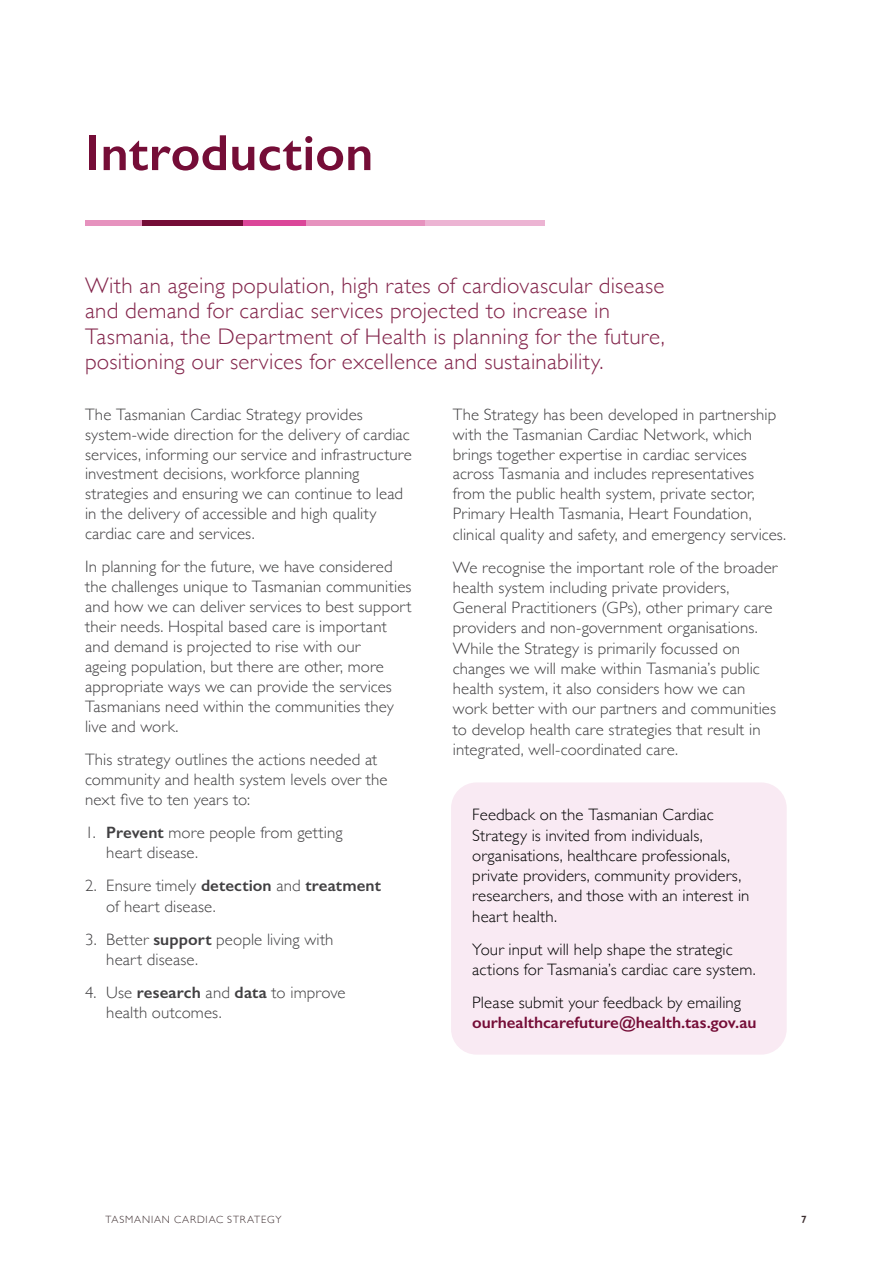
<style>
.page{position:relative;width:893px;height:1263px;background:#fff}
.page>*{position:absolute;margin:0;border:0;box-sizing:border-box;transform-origin:0 0}
.t1{font:600 51px "Gill Sans";letter-spacing:.005em;color:#750d37}
.t2{font:300 22.5px/25.5px "Gill Sans";letter-spacing:.01em;color:#83254b}
.t3{font:300 16.5px/20px "Gill Sans";letter-spacing:.01em;color:#414042}
.t4{font:300 16.5px/20.2px "Gill Sans";letter-spacing:.01em;color:#000}
.t5{font:600 16.5px "Gill Sans";letter-spacing:-.005em;color:#750d37}
.t6{font:300 10.5px "Gill Sans";letter-spacing:.08em;color:#3d2e30}
.t7{font:600 10.5px "Gill Sans";color:#3d2e30}
.s1{font-weight:600}
</style>
<div class="page">
<div style="left:451px;top:782px;width:336px;height:272px;background:#f9eaf3;border-radius:26px"></div>
<div style="left:85px;top:220px;width:57px;height:5px;background:#e692be"></div>
<div style="left:142px;top:220px;width:101px;height:5px;background:#750d37"></div>
<div style="left:243px;top:220px;width:63px;height:5px;background:#db4699"></div>
<div style="left:306px;top:220px;width:119px;height:5px;background:#e692be"></div>
<div style="left:425px;top:220px;width:119px;height:5px;background:#ecb4d3"></div>
<h1 class="t1" style="left:85px;top:122px;width:290px">Introduction</h1>
<p class="t2" style="left:85px;top:271px;width:581px">With an ageing population, high rates of cardiovascular disease and demand for cardiac services projected to increase in Tasmania, the Department of Health is planning for the future, positioning our services for excellence and sustainability.</p>
<p class="t3" style="left:85px;top:403px;width:328px">The Tasmanian Cardiac Strategy provides system-wide direction for the delivery of cardiac services, informing our service and infrastructure investment decisions, workforce planning strategies and ensuring we can continue to lead in the delivery of accessible and high quality cardiac care and services.</p>
<p class="t3" style="left:85px;top:556px;width:328px">In planning for the future, we have considered the challenges unique to Tasmanian communities and how we can deliver services to best support their needs. Hospital based care is important and demand is projected to rise with our<br>ageing population, but there are other, more appropriate ways we can provide the services Tasmanians need within the communities they live and work.</p>
<p class="t3" style="left:85px;top:748px;width:304px">This strategy outlines the actions needed at community and health system levels over the next five to ten years to:</p>
<p class="t3" style="left:106px;top:822px;width:238px;text-indent:-21px">1. <span class="s1">Prevent</span> more people from getting heart disease.</p>
<p class="t3" style="left:106px;top:875px;width:276px;text-indent:-21px">2. Ensure timely <span class="s1">detection</span> and <span class="s1">treatment </span>of heart disease.</p>
<p class="t3" style="left:106px;top:928px;width:229px;text-indent:-21px">3. Better <span class="s1">support</span> people living with heart disease.</p>
<p class="t3" style="left:106px;top:982px;width:241px;text-indent:-21px">4. Use <span class="s1">research</span> and <span class="s1">data</span> to improve health outcomes.</p>
<p class="t3" style="left:453px;top:403px;width:335px">The Strategy has been developed in partnership with the Tasmanian Cardiac Network, which brings together expertise in cardiac services across Tasmania and includes representatives from the public health system, private sector, Primary Health Tasmania, Heart Foundation, clinical quality and safety, and emergency services.</p>
<p class="t3" style="left:453px;top:556px;width:326px">We recognise the important role of the broader health system including private providers, General Practitioners (GPs), other primary care providers and non-government organisations.<br>While the Strategy is primarily focussed on changes we will make within Tasmania’s public health system, it also considers how we can work better with our partners and communities to develop health care strategies that result in integrated, well-coordinated care.</p>
<p class="t4" style="left:472px;top:804px;width:279px">Feedback on the Tasmanian Cardiac Strategy is invited from individuals, organisations, healthcare professionals, private providers, community providers, researchers, and those with an interest in heart health.</p>
<p class="t4" style="left:472px;top:938px;width:285px">Your input will help shape the strategic actions for Tasmania’s cardiac care system.</p>
<p class="t4" style="left:472px;top:991px;width:270px">Please submit your feedback by emailing</p>
<p class="t5" style="left:472px;top:1012px;width:286px">ourhealthcarefuture@health.tas.gov.au</p>
<p class="t6" style="left:105px;top:1211px;width:178px">TASMANIAN CARDIAC STRATEGY</p>
<p class="t7" style="left:801px;top:1213px;width:7px">7</p>
</div>
